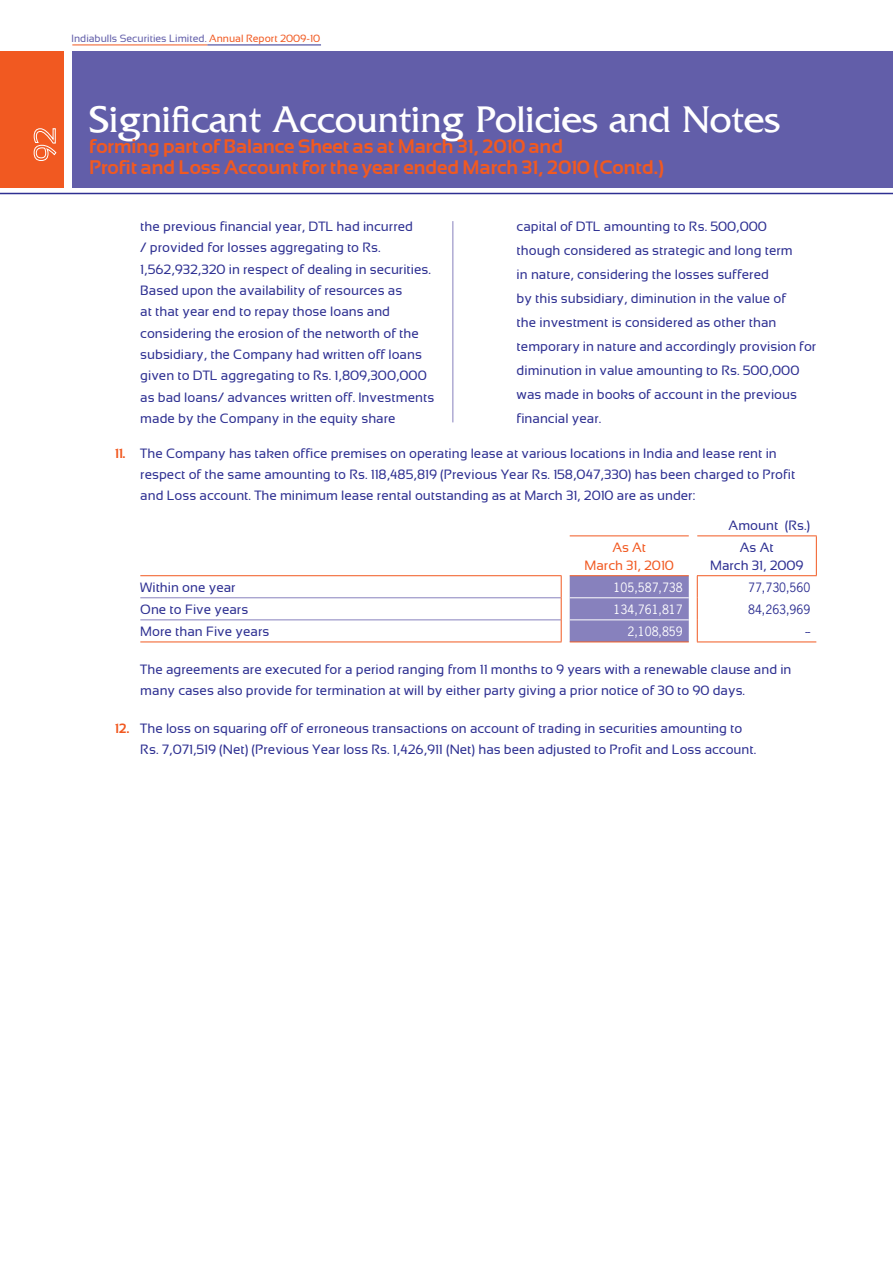
<style>
.page{position:relative;width:893px;height:1263px;background:#fff}
.page>*{position:absolute;margin:0;border:0;box-sizing:border-box;transform-origin:0 0}
.t1{font:300 39px "Big Bear Normal";color:#fff}
.t2{font:700 19.5px/21px "Sansation";color:#f15921}
.t3{font:13.5px/21.3px "Sansation";color:#2e3092}
.t4{font:13.5px/18px "Sansation";color:#f15921;text-align:center}
.t5{font:12px "Ezra";color:#fff}
.t6{font:12px "Ezra";color:#2e3092}
.t7{font:10.5px "Sansation";color:#625ea9}
.s1{color:#f15921}
.s2{font-weight:700;color:#f15921}
</style>
<div class="page">
<div style="left:72px;top:51px;width:821px;height:136px;background:#625ea9"></div>
<div style="left:0;top:51px;width:64px;height:136px;background:#f15921"></div>
<svg style="left:33px;top:128px;width:24px;height:33px"></svg>
<hr style="left:0;top:193px;width:893px;height:1px;background:#2e3092">
<hr style="left:72px;top:45px;width:135px;height:1px;background:#f15921">
<hr style="left:207px;top:45px;width:114px;height:1px;background:#2e3092">
<div style="left:570px;top:576px;width:119px;height:65px;background:#8781bd"></div>
<hr style="left:570px;top:535px;width:119px;height:1px;background:#f15921">
<hr style="left:697px;top:535px;width:120px;height:1px;background:#f15921">
<hr style="left:816px;top:536px;width:1px;height:39px;background:#f15921">
<hr style="left:570px;top:575px;width:119px;height:1px;background:#f15921">
<hr style="left:697px;top:575px;width:120px;height:1px;background:#f15921">
<hr style="left:570px;top:597px;width:119px;height:1px;background:#fff">
<hr style="left:570px;top:619px;width:119px;height:1px;background:#fff">
<svg style="left:697px;top:576px;width:1px;height:65px"></svg>
<hr style="left:140px;top:597px;width:421px;height:1px;background:#8781bd">
<hr style="left:140px;top:619px;width:421px;height:1px;background:#8781bd">
<hr style="left:570px;top:641px;width:119px;height:1px;background:#f15921">
<hr style="left:697px;top:641px;width:119px;height:1px;background:#f15921">
<hr style="left:140px;top:575px;width:422px;height:1px;background:#f15921">
<svg style="left:561px;top:576px;width:1px;height:65px"></svg>
<hr style="left:140px;top:641px;width:422px;height:1px;background:#f15921">
<hr style="left:452px;top:221px;width:1px;height:201px;background:#8781bd">
<p class="t7" style="left:72px;top:32px;width:250px">Indiabulls Securities Limited. <span class="s1">Annual Report 2009-10</span></p>
<p class="t1" style="left:89px;top:98px;width:692px">Significant Accounting Policies and Notes</p>
<p class="t2" style="left:89px;top:135px;width:576px">forming part of Balance Sheet as at March 31, 2010 and<br>Profit and Loss Account for the year ended March 31, 2010 (Contd.)</p>
<p class="t3" style="left:140px;top:216px;width:295px">the previous financial year, DTL had incurred<br>/ provided for losses aggregating to Rs.<br>1,562,932,320 in respect of dealing in securities.<br>Based upon the availability of resources as<br>at that year end to repay those loans and considering the erosion of the networth of the subsidiary, the Company had written off loans given to DTL aggregating to Rs. 1,809,300,000 as bad loans/ advances written off. Investments made by the Company in the equity share</p>
<p class="t3" style="left:517px;top:214px;width:301px;line-height:24px">capital of DTL amounting to Rs. 500,000<br>though considered as strategic and long term<br>in nature, considering the losses suffered<br>by this subsidiary, diminution in the value of<br>the investment is considered as other than temporary in nature and accordingly provision for diminution in value amounting to Rs. 500,000 was made in books of account in the previous financial year.</p>
<p class="t3" style="left:140px;top:443px;width:656px;text-indent:-26px"><span class="s2">11.</span> The Company has taken office premises on operating lease at various locations in India and lease rent in respect of the same amounting to Rs. 118,485,819 (Previous Year Rs. 158,047,330) has been charged to Profit and Loss account. The minimum lease rental outstanding as at March 31, 2010 are as under:</p>
<p class="t3" style="left:729px;top:515px;width:83px">Amount (Rs.)</p>
<p class="t4" style="left:585px;top:538px;width:91px">As At<br>March 31, 2010</p>
<p class="t3" style="left:710px;top:538px;width:95px;line-height:18px;text-align:center">As At<br>March 31, 2009</p>
<p class="t3" style="left:140px;top:576px;width:97px">Within one year</p>
<p class="t5" style="left:614px;top:579px;width:71px">105,587,738</p>
<p class="t6" style="left:748px;top:579px;width:64px">77,730,560</p>
<p class="t3" style="left:140px;top:598px;width:110px">One to Five years</p>
<p class="t5" style="left:614px;top:601px;width:71px">134,761,817</p>
<p class="t6" style="left:748px;top:601px;width:64px">84,263,969</p>
<p class="t3" style="left:140px;top:620px;width:131px">More than Five years</p>
<p class="t5" style="left:627px;top:624px;width:57px">2,108,859</p>
<p class="t6" style="left:805px;top:624px;width:6px">--</p>
<p class="t3" style="left:140px;top:659px;width:653px">The agreements are executed for a period ranging from 11 months to 9 years with a renewable clause and in many cases also provide for termination at will by either party giving a prior notice of 30 to 90 days.</p>
<p class="t3" style="left:140px;top:718px;width:617px;text-indent:-26px"><span class="s2">12.</span> The loss on squaring off of erroneous transactions on account of trading in securities amounting to<br>Rs. 7,071,519 (Net) (Previous Year loss Rs. 1,426,911 (Net) has been adjusted to Profit and Loss account.</p>
</div>
